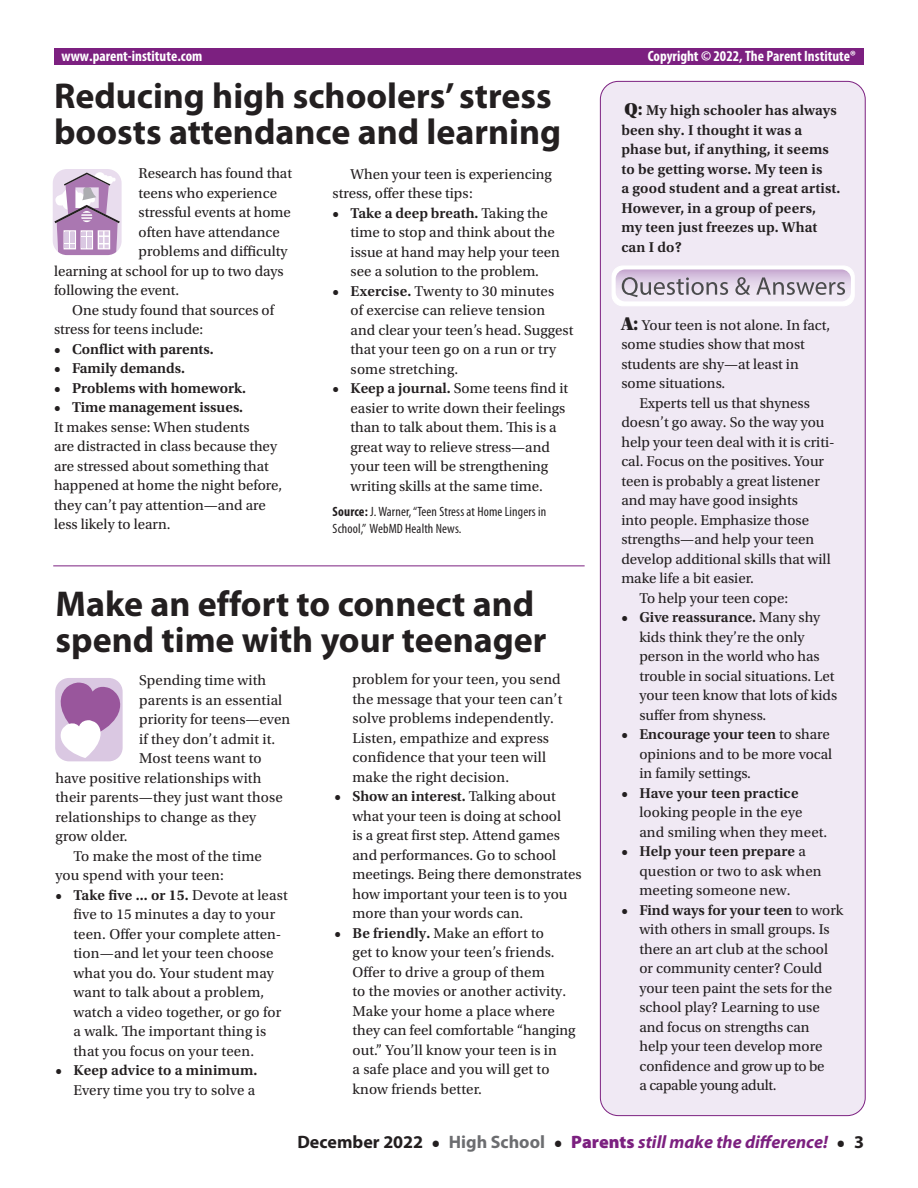
<style>
.page{position:relative;width:918px;height:1188px;background:#fff}
.page>*{position:absolute;margin:0;border:0;box-sizing:border-box;transform-origin:0 0}
.t1{font:700 36px/36px "Myriad Pro";color:#231f20}
.t2{font:italic 700 18px "Myriad Pro";color:#7c2080}
.t3{font:700 18px "Myriad Pro";color:#231f20}
.t4{font:15px/19.5px "Utopia Std";color:#231f20}
.t5{font:600 15px/19.5px "Utopia Std";letter-spacing:.01em;color:#231f20}
.t6{font:700 condensed 15px "Myriad Pro";color:#fff}
.t7{font:condensed 13.5px/16.5px "Myriad Pro";letter-spacing:.01em;color:#231f20}
.s1{font-family:"Utopia Std Black Headline";font-weight:400;font-size:18px}
.s2{font-weight:600}
.s3{font-weight:700}
.s4{font-family:"Utopia Std Black Headline";font-size:19.5px}
.s5{font-family:"Utopia Std";font-style:normal;color:#231f20}
.s6{font-style:normal;color:#6c6d70}
.s7{font-weight:900;font-style:normal}
.s8{font-style:normal;color:#231f20}
</style>
<div class="page">
<div style="left:600px;top:81px;width:265px;height:1035px;background:#f0e9f4;border-radius:18px"></div>
<div style="left:54px;top:49px;width:810px;height:16px;background:#7c2080"></div>
<hr style="left:53px;top:566px;width:532px;height:1px;background:#7c2080">
<div style="left:612px;top:266px;width:242px;height:40px;background:#fff;border-radius:11px"></div>
<div style="left:612px;top:266px;width:243px;height:40px;border:1px solid #fff;border-radius:11px"></div>
<svg style="left:616px;top:269px;width:235px;height:32px;background:#ccbfd1"></svg>
<svg style="left:55px;top:678px;width:68px;height:84px"></svg>
<svg style="left:53px;top:169px;width:69px;height:87px;background:#cab1cf"></svg>
<p class="t6" style="left:62px;top:46px;width:142px">www.parent-institute.com</p>
<p class="t6" style="left:648px;top:46px;width:210px">Copyright © 2022, The Parent Institute®</p>
<p class="t5" style="left:621px;top:101px;width:221px"><span class="s1">Q:</span> My high schooler has always been shy. I thought it was a phase but, if anything, it seems to be getting worse. My teen is<br>a good student and a great artist.<br>However, in a group of peers,<br>my teen just freezes up. What can I do?</p>
<h1 class="t1" style="left:54px;top:77px;width:509px">Reducing high schoolers’ stress boosts attendance and learning</h1>
<p class="t4" style="left:333px;top:164px;width:221px;text-indent:18px">When your teen is experiencing stress, offer these tips:</p>
<p class="t4" style="left:351px;top:203px;width:211px;text-indent:-18px"><span class="s2">• Take a deep breath.</span> Taking the time to stop and think about the issue at hand may help your teen see a solution to the problem.</p>
<p class="t4" style="left:351px;top:281px;width:224px;text-indent:-18px"><span class="s2">• Exercise.</span> Twenty to 30 minutes<br>of exercise can relieve tension and clear your teen’s head. Suggest that your teen go on a run or try some stretching.</p>
<p class="t4" style="left:351px;top:379px;width:219px;text-indent:-18px"><span class="s2">• Keep a journal.</span> Some teens find it easier to write down their feelings than to talk about them. This is a great way to relieve stress—and your teen will be strengthening writing skills at the same time.</p>
<p class="t7" style="left:333px;top:503px;width:215px"><span class="s3">Source:</span> J. Warner, “Teen Stress at Home Lingers in<br>School,” WebMD Health News.</p>
<p class="t4" style="left:139px;top:164px;width:155px">Research has found that</p>
<p class="t4" style="left:139px;top:183px;width:140px">teens who experience</p>
<p class="t4" style="left:139px;top:203px;width:154px">stressful events at home</p>
<p class="t4" style="left:139px;top:222px;width:143px">often have attendance</p>
<p class="t4" style="left:139px;top:242px;width:150px">problems and difficulty</p>
<p class="t4" style="left:54px;top:261px;width:231px">learning at school for up to two days</p>
<p class="t4" style="left:54px;top:281px;width:127px">following the event.</p>
<p class="t4" style="left:72px;top:300px;width:204px">One study found that sources of</p>
<p class="t4" style="left:54px;top:320px;width:151px">stress for teens include:</p>
<p class="t5" style="left:54px;top:339px;width:161px">• Conflict with parents.</p>
<p class="t5" style="left:54px;top:359px;width:133px">• Family demands.</p>
<p class="t5" style="left:54px;top:378px;width:194px">• Problems with homework.</p>
<p class="t5" style="left:54px;top:398px;width:191px">• Time management issues.</p>
<p class="t4" style="left:54px;top:417px;width:230px">It makes sense: When students<br>are distracted in class because they are stressed about something that happened at home the night before, they can’t pay attention—and are less likely to learn.</p>
<p class="t4" style="left:621px;top:316px;width:210px"><span class="s4">A:</span> Your teen is not alone. In fact, some studies show that most students are shy—at least in some situations.</p>
<p class="t4" style="left:639px;top:394px;width:172px">Experts tell us that shyness</p>
<p class="t4" style="left:621px;top:413px;width:205px">doesn’t go away. So the way you</p>
<p class="t4" style="left:621px;top:433px;width:215px">help your teen deal with it is criti-</p>
<p class="t4" style="left:621px;top:452px;width:204px">cal. Focus on the positives. Your</p>
<p class="t4" style="left:621px;top:472px;width:200px">teen is probably a great listener</p>
<p class="t4" style="left:621px;top:491px;width:178px">and may have good insights</p>
<p class="t4" style="left:621px;top:511px;width:189px">into people. Emphasize those</p>
<p class="t4" style="left:621px;top:530px;width:194px">strengths—and help your teen</p>
<p class="t4" style="left:621px;top:550px;width:211px">develop additional skills that will</p>
<p class="t4" style="left:621px;top:569px;width:134px">make life a bit easier.</p>
<p class="t4" style="left:639px;top:589px;width:150px">To help your teen cope:</p>
<p class="t4" style="left:639px;top:608px;width:199px;text-indent:-18px"><span class="s2">• Give reassurance.</span> Many shy kids think they’re the only person in the world who has trouble in social situations. Let your teen know that lots of kids suffer from shyness.</p>
<p class="t4" style="left:639px;top:725px;width:194px;text-indent:-18px"><span class="s2">• Encourage your teen</span> to share opinions and to be more vocal in family settings.</p>
<p class="t5" style="left:621px;top:784px;width:179px">• Have your teen practice</p>
<p class="t4" style="left:639px;top:803px;width:189px">looking people in the eye and smiling when they meet.</p>
<p class="t4" style="left:639px;top:842px;width:184px;text-indent:-18px"><span class="s2">• Help your teen prepare</span> a question or two to ask when meeting someone new.</p>
<p class="t4" style="left:639px;top:901px;width:205px;text-indent:-18px"><span class="s2">• Find ways for your teen</span> to work with others in small groups. Is there an art club at the school or community center? Could your teen paint the sets for the school play? Learning to use and focus on strengths can<br>help your teen develop more confidence and grow up to be<br>a capable young adult.</p>
<h1 class="t1" style="left:56px;top:585px;width:493px">Make an effort to connect and spend time with your teenager</h1>
<p class="t4" style="left:352px;top:670px;width:211px">problem for your teen, you send the message that your teen can’t solve problems independently.<br>Listen, empathize and express confidence that your teen will make the right decision.</p>
<p class="t4" style="left:352px;top:787px;width:231px;text-indent:-18px"><span class="s2">• Show an interest.</span> Talking about what your teen is doing at school<br>is a great first step. Attend games and performances. Go to school meetings. Being there demonstrates how important your teen is to you more than your words can.</p>
<p class="t4" style="left:352px;top:924px;width:225px;text-indent:-18px"><span class="s2">• Be friendly.</span> Make an effort to<br>get to know your teen’s friends.<br>Offer to drive a group of them<br>to the movies or another activity.<br>Make your home a place where they can feel comfortable “hanging out.” You’ll know your teen is in<br>a safe place and you will get to know friends better.</p>
<p class="t4" style="left:139px;top:671px;width:129px">Spending time with</p>
<p class="t4" style="left:139px;top:690px;width:145px">parents is an essential</p>
<p class="t4" style="left:139px;top:710px;width:152px">priority for teens—even</p>
<p class="t4" style="left:139px;top:729px;width:138px">if they don’t admit it.</p>
<p class="t4" style="left:139px;top:749px;width:124px">Most teens want to</p>
<p class="t4" style="left:56px;top:768px;width:207px">have positive relationships with</p>
<p class="t4" style="left:56px;top:788px;width:229px">their parents—they just want those</p>
<p class="t4" style="left:56px;top:807px;width:202px">relationships to change as they</p>
<p class="t4" style="left:56px;top:827px;width:74px">grow older.</p>
<p class="t4" style="left:74px;top:846px;width:190px">To make the most of the time</p>
<p class="t4" style="left:55px;top:866px;width:170px">you spend with your teen:</p>
<p class="t4" style="left:74px;top:885px;width:216px;text-indent:-18px"><span class="s2">• Take five ... or 15.</span> Devote at least five to 15 minutes a day to your teen. Offer your complete atten&shy;tion—and let your teen choose what you do. Your student may want to talk about a problem, watch a video together, or go for a walk. The important thing is that you focus on your teen.</p>
<p class="t5" style="left:56px;top:1061px;width:203px">• Keep advice to a minimum.</p>
<p class="t4" style="left:74px;top:1080px;width:183px">Every time you try to solve a</p>
<p class="t3" style="left:297px;top:1130px;width:127px">December 2022</p>
<p class="t2" style="left:432px;top:1130px;width:434px"><span class="s5">•</span> <span class="s6">High School</span> <span class="s5">•</span> <span class="s7">Parents</span> still make the difference! <span class="s5">•</span> <span class="s8">3</span></p>
</div>
